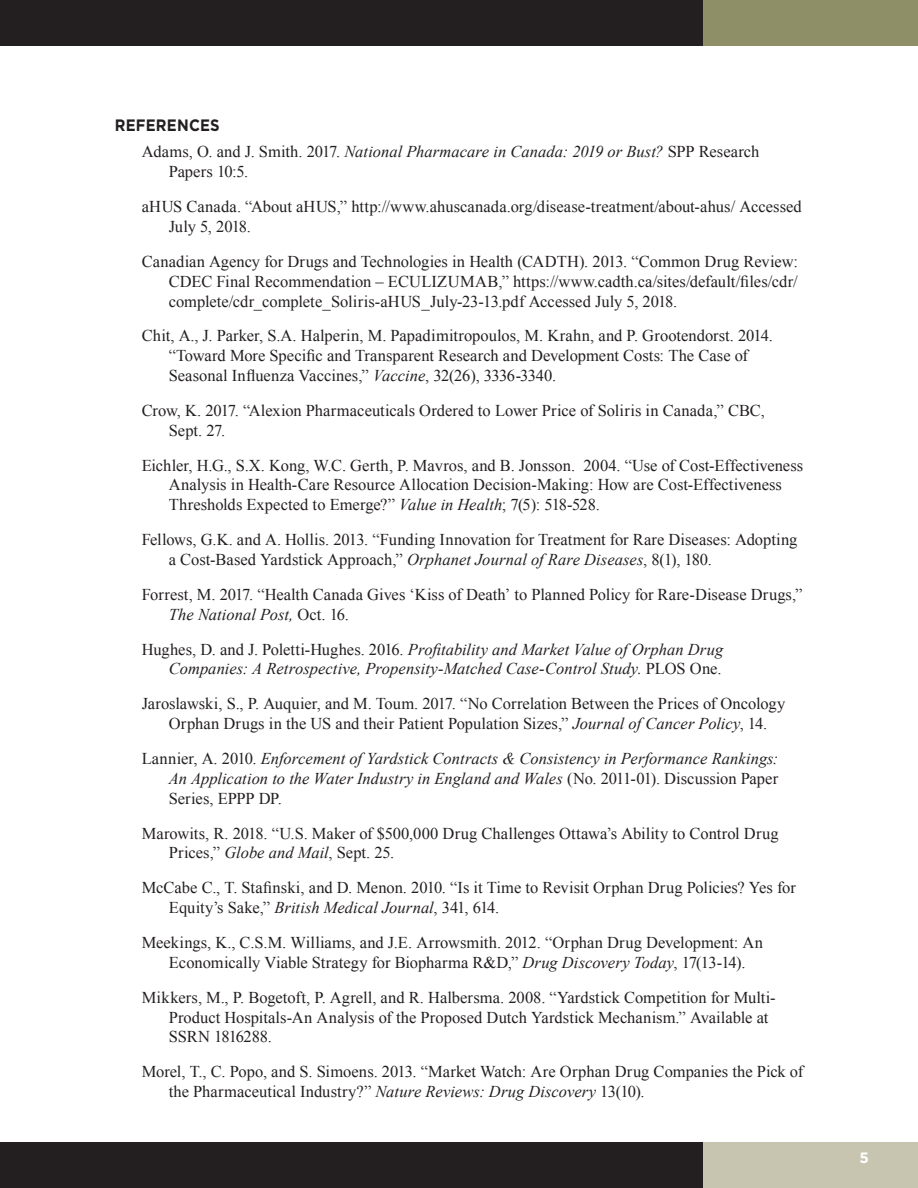
<style>
.page{position:relative;width:918px;height:1188px;background:#fff}
.page>*{position:absolute;margin:0;border:0;box-sizing:border-box;transform-origin:0 0}
.body_-_hanging_inden{font:16.5px/19.8px "Times New Roman";color:#231f20}
.body_-_hanging_inden-2{font:italic 16.5px/19.8px "Times New Roman";color:#231f20;text-align:right}
.Heading_1{font:700 16.5px "Gotham";letter-spacing:.015em;color:#231f20;scale:.9 1}
.t1{font:700 15px "Gotham";color:#fff}
.s1{font-style:italic}
.s2{font-style:normal}
</style>
<div class="page">
<div style="left:703px;top:0;width:215px;height:45px;background:#8e8f66"></div>
<div style="left:0;top:0;width:703px;height:45px;background:#231f20"></div>
<div style="left:703px;top:1143px;width:215px;height:45px;background:#c7c5af"></div>
<div style="left:0;top:1143px;width:703px;height:45px;background:#231f20"></div>
<p class="Heading_1" style="left:115px;top:114px;width:118px">REFERENCES</p>
<p class="body_-_hanging_inden" style="left:169px;top:142px;width:592px;text-indent:-27px">Adams, O. and J. Smith. 2017. <span class="s1">National Pharmacare in Canada: 2019 or Bust?</span> SPP Research<br>Papers 10:5.</p>
<p class="body_-_hanging_inden" style="left:169px;top:197px;width:635px;text-indent:-27px">aHUS Canada. “About aHUS,” http://www.ahuscanada.org/disease-treatment/about-ahus/ Accessed<br>July 5, 2018.</p>
<p class="body_-_hanging_inden" style="left:169px;top:251px;width:631px;text-align:justify;text-indent:-27px">Canadian Agency for Drugs and Technologies in Health (CADTH). 2013. “Common Drug Review:<br>CDEC Final Recommendation – ECULIZUMAB,” https://www.cadth.ca/sites/default/files/cdr/ complete/cdr_complete_Soliris-aHUS_July-23-13.pdf Accessed July 5, 2018.</p>
<p class="body_-_hanging_inden" style="left:169px;top:326px;width:606px;text-indent:-27px">Chit, A., J. Parker, S.A. Halperin, M. Papadimitropoulos, M. Krahn, and P. Grootendorst. 2014. “Toward More Specific and Transparent Research and Development Costs: The Case of<br>Seasonal Influenza Vaccines,” <span class="s1">Vaccine</span>, 32(26), 3336-3340.</p>
<p class="body_-_hanging_inden" style="left:169px;top:400px;width:598px;text-indent:-27px">Crow, K. 2017. “Alexion Pharmaceuticals Ordered to Lower Price of Soliris in Canada,” CBC,<br>Sept. 27.</p>
<p class="body_-_hanging_inden" style="left:169px;top:455px;width:636px;text-indent:-27px">Eichler, H.G., S.X. Kong, W.C. Gerth, P. Mavros, and B. Jonsson. 2004. “Use of Cost-Effectiveness<br>Analysis in Health-Care Resource Allocation Decision-Making: How are Cost-Effectiveness<br>Thresholds Expected to Emerge?” <span class="s1">Value in Health</span>; 7(5): 518-528.</p>
<p class="body_-_hanging_inden" style="left:169px;top:530px;width:630px;text-indent:-27px">Fellows, G.K. and A. Hollis. 2013. “Funding Innovation for Treatment for Rare Diseases: Adopting a Cost-Based Yardstick Approach,” <span class="s1">Orphanet Journal of Rare Diseases</span>, 8(1), 180.</p>
<p class="body_-_hanging_inden" style="left:169px;top:584px;width:635px;text-indent:-27px">Forrest, M. 2017. “Health Canada Gives ‘Kiss of Death’ to Planned Policy for Rare-Disease Drugs,”<br><span class="s1">The National Post,</span> Oct. 16.</p>
<p class="body_-_hanging_inden-2" style="left:142px;top:639px;width:583px"><span class="s2">Hughes, D. and J. Poletti-Hughes. 2016.</span> Profitability and Market Value of Orphan Drug<br>Companies: A Retrospective, Propensity-Matched Case-Control Study. <span class="s2">PLOS One.</span></p>
<p class="body_-_hanging_inden" style="left:142px;top:694px;width:645px;text-align:center">Jaroslawski, S., P. Auquier, and M. Toum. 2017. “No Correlation Between the Prices of Oncology<br>Orphan Drugs in the US and their Patient Population Sizes,” <span class="s1">Journal of Cancer Policy</span>, 14.</p>
<p class="body_-_hanging_inden-2" style="left:169px;top:748px;width:611px;text-align:justify;text-indent:-27px"><span class="s2">Lannier, A. 2010.</span> Enforcement of Yardstick Contracts &amp; Consistency in Performance Rankings:<br>An Application to the Water Industry in England and Wales <span class="s2">(No. 2011-01). Discussion Paper Series, EPPP DP.</span></p>
<p class="body_-_hanging_inden" style="left:169px;top:823px;width:612px;text-indent:-27px">Marowits, R. 2018. “U.S. Maker of $500,000 Drug Challenges Ottawa’s Ability to Control Drug<br>Prices,” <span class="s1">Globe and Mail</span>, Sept. 25.</p>
<p class="body_-_hanging_inden" style="left:169px;top:878px;width:629px;text-indent:-27px">McCabe C., T. Stafinski, and D. Menon. 2010. “Is it Time to Revisit Orphan Drug Policies? Yes for<br>Equity’s Sake,” <span class="s1">British Medical Journal</span>, 341, 614.</p>
<p class="body_-_hanging_inden" style="left:142px;top:932px;width:623px;text-align:center">Meekings, K., C.S.M. Williams, and J.E. Arrowsmith. 2012. “Orphan Drug Development: An<br>Economically Viable Strategy for Biopharma R&amp;D,” <span class="s1">Drug Discovery Today</span>, 17(13-14).</p>
<p class="body_-_hanging_inden" style="left:169px;top:987px;width:609px;text-indent:-27px">Mikkers, M., P. Bogetoft, P. Agrell, and R. Halbersma. 2008. “Yardstick Competition for Multi-<br>Product Hospitals-An Analysis of the Proposed Dutch Yardstick Mechanism.” Available at<br>SSRN 1816288.</p>
<p class="body_-_hanging_inden" style="left:169px;top:1062px;width:636px;text-indent:-27px">Morel, T., C. Popo, and S. Simoens. 2013. “Market Watch: Are Orphan Drug Companies the Pick of the Pharmaceutical Industry?” <span class="s1">Nature Reviews: Drug Discovery</span> 13(10).</p>
<p class="t1" style="left:860px;top:1148px;width:11px">5</p>
</div>
